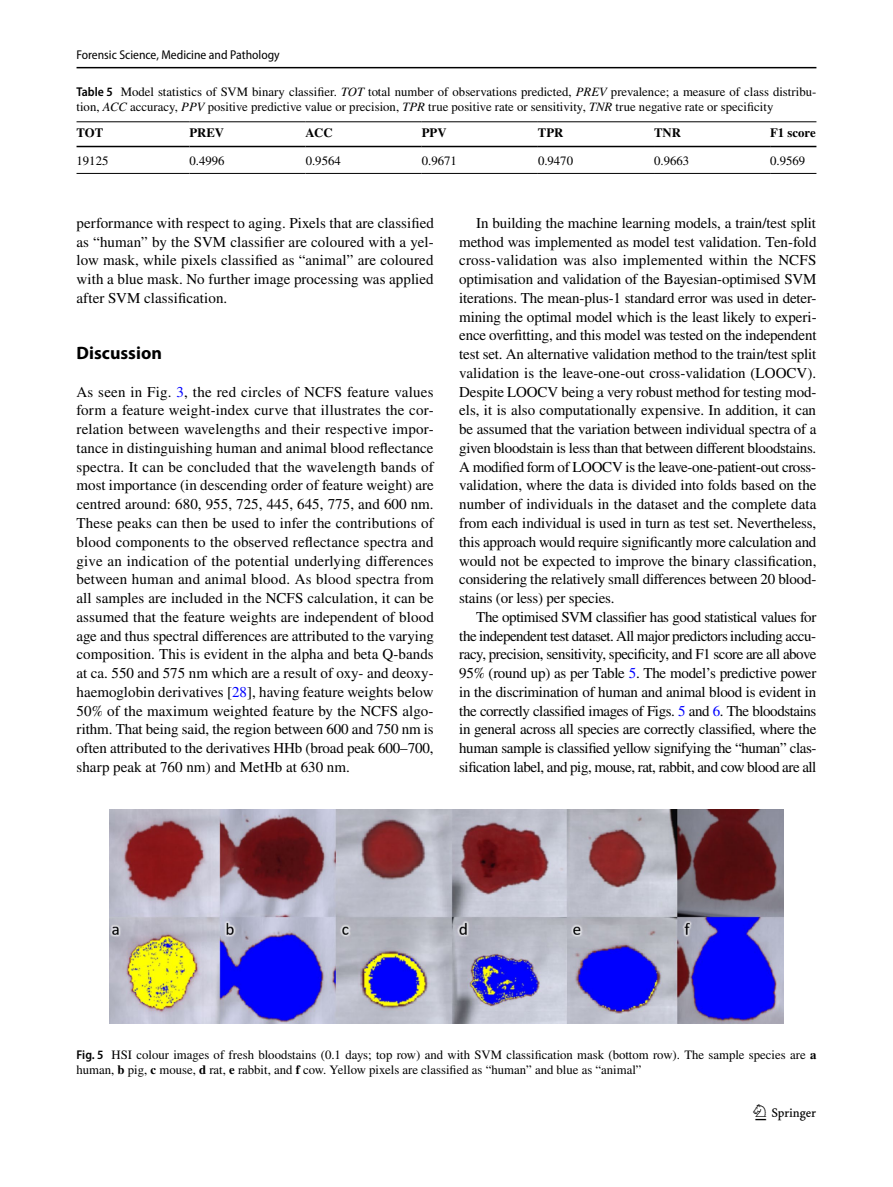
<style>
.page{position:relative;width:893px;height:1187px;background:#fff}
.page>*{position:absolute;margin:0;border:0;box-sizing:border-box;transform-origin:0 0}
.t1{font:22.5px "Springnew Regular 3";color:#000}
.t2{font:700 18px "Myriad Pro";color:#000}
.t3{font:15px/18.8px "STIX";letter-spacing:-.01em;color:#000;text-align:justify}
.t4{font:12.75px/15px "STIX";color:#000}
.t5{font:semi-condensed 12.75px "Myriad Pro";color:#000}
.t6{font:700 12.75px "STIX";color:#000}
.s1{font-family:"Myriad Pro";font-weight:600;font-stretch:semi-condensed}
.s2{font-style:italic}
.s3{color:#00f}
.s4{font-weight:700}
</style>
<div class="page">
<hr style="left:77px;top:67px;width:739px;height:1px;background:#000">
<hr style="left:77px;top:121px;width:112px;height:1px;background:#000">
<hr style="left:77px;top:146px;width:112px;height:1px;background:#000">
<hr style="left:189px;top:121px;width:117px;height:1px;background:#000">
<hr style="left:189px;top:146px;width:117px;height:1px;background:#000">
<hr style="left:306px;top:121px;width:116px;height:1px;background:#000">
<hr style="left:306px;top:146px;width:116px;height:1px;background:#000">
<hr style="left:422px;top:121px;width:116px;height:1px;background:#000">
<hr style="left:422px;top:146px;width:116px;height:1px;background:#000">
<hr style="left:538px;top:121px;width:116px;height:1px;background:#000">
<hr style="left:538px;top:146px;width:116px;height:1px;background:#000">
<hr style="left:654px;top:121px;width:116px;height:1px;background:#000">
<hr style="left:654px;top:146px;width:116px;height:1px;background:#000">
<hr style="left:770px;top:121px;width:46px;height:1px;background:#000">
<hr style="left:770px;top:146px;width:46px;height:1px;background:#000">
<hr style="left:77px;top:173px;width:112px;height:1px;background:#000">
<hr style="left:189px;top:173px;width:117px;height:1px;background:#000">
<hr style="left:306px;top:173px;width:116px;height:1px;background:#000">
<hr style="left:422px;top:173px;width:116px;height:1px;background:#000">
<hr style="left:538px;top:173px;width:116px;height:1px;background:#000">
<hr style="left:654px;top:173px;width:116px;height:1px;background:#000">
<hr style="left:770px;top:173px;width:46px;height:1px;background:#000">
<img style="left:109px;top:809px;width:675px;height:214px">
<p class="t5" style="left:77px;top:48px;width:205px">Forensic Science, Medicine and Pathology</p>
<p class="t4" style="left:77px;top:85px;width:741px"><span class="s1">Table 5</span> Model statistics of SVM binary classifier. <span class="s2">TOT</span> total number of observations predicted, <span class="s2">PREV</span> prevalence; a measure of class distribu&shy;tion, <span class="s2">ACC</span> accuracy, <span class="s2">PPV</span> positive predictive value or precision, <span class="s2">TPR</span> true positive rate or sensitivity, <span class="s2">TNR</span> true negative rate or specificity</p>
<p class="t6" style="left:77px;top:125px;width:28px">TOT</p>
<p class="t6" style="left:189px;top:125px;width:36px">PREV</p>
<p class="t6" style="left:306px;top:125px;width:28px">ACC</p>
<p class="t6" style="left:422px;top:125px;width:26px">PPV</p>
<p class="t6" style="left:538px;top:125px;width:27px">TPR</p>
<p class="t6" style="left:654px;top:125px;width:28px">TNR</p>
<p class="t6" style="left:770px;top:125px;width:47px">F1 score</p>
<p class="t4" style="left:77px;top:154px;width:33px">19125</p>
<p class="t4" style="left:190px;top:154px;width:37px">0.4996</p>
<p class="t4" style="left:306px;top:154px;width:37px">0.9564</p>
<p class="t4" style="left:422px;top:154px;width:37px">0.9671</p>
<p class="t4" style="left:538px;top:154px;width:37px">0.9470</p>
<p class="t4" style="left:654px;top:154px;width:37px">0.9663</p>
<p class="t4" style="left:770px;top:154px;width:37px">0.9569</p>
<p class="t3" style="left:77px;top:214px;width:359px">performance with respect to aging. Pixels that are classified as “human” by the SVM classifier are coloured with a yel&shy;low mask, while pixels classified as “animal” are coloured with a blue mask. No further image processing was applied after SVM classification.</p>
<p class="t2" style="left:77px;top:341px;width:87px">Discussion</p>
<p class="t3" style="left:77px;top:383px;width:359px">As seen in Fig. <span class="s3">3</span>, the red circles of NCFS feature values form a feature weight-index curve that illustrates the cor&shy;relation between wavelengths and their respective impor&shy;tance in distinguishing human and animal blood reflectance spectra. It can be concluded that the wavelength bands of most importance (in descending order of feature weight) are centred around: 680, 955, 725, 445, 645, 775, and 600 nm.<br>These peaks can then be used to infer the contributions of blood components to the observed reflectance spectra and give an indication of the potential underlying differences between human and animal blood. As blood spectra from all samples are included in the NCFS calculation, it can be assumed that the feature weights are independent of blood age and thus spectral differences are attributed to the varying composition. This is evident in the alpha and beta Q-bands at ca. 550 and 575 nm which are a result of oxy- and deoxy&shy;haemoglobin derivatives [<span class="s3">28</span>], having feature weights below 50% of the maximum weighted feature by the NCFS algo&shy;rithm. That being said, the region between 600 and 750 nm is often attributed to the derivatives HHb (broad peak 600–700, sharp peak at 760 nm) and MetHb at 630 nm.</p>
<p class="t3" style="left:459px;top:214px;width:359px;text-indent:17px">In building the machine learning models, a train/test split method was implemented as model test validation. Ten-fold cross-validation was also implemented within the NCFS optimisation and validation of the Bayesian-optimised SVM iterations. The mean-plus-1 standard error was used in deter&shy;mining the optimal model which is the least likely to experi&shy;ence overfitting, and this model was tested on the independent test set. An alternative validation method to the train/test split validation is the leave-one-out cross-validation (LOOCV).<br>Despite LOOCV being a very robust method for testing mod&shy;els, it is also computationally expensive. In addition, it can be assumed that the variation between individual spectra of a given bloodstain is less than that between different bloodstains.<br>A modified form of LOOCV is the leave-one-patient-out cross&shy;validation, where the data is divided into folds based on the number of individuals in the dataset and the complete data from each individual is used in turn as test set. Nevertheless, this approach would require significantly more calculation and would not be expected to improve the binary classification, considering the relatively small differences between 20 blood&shy;stains (or less) per species.</p>
<p class="t3" style="left:459px;top:608px;width:359px;text-indent:17px">The optimised SVM classifier has good statistical values for the independent test dataset. All major predictors including accu&shy;racy, precision, sensitivity, specificity, and F1 score are all above 95% (round up) as per Table <span class="s3">5</span>. The model’s predictive power in the discrimination of human and animal blood is evident in the correctly classified images of Figs. <span class="s3">5</span> and <span class="s3">6</span>. The bloodstains in general across all species are correctly classified, where the human sample is classified yellow signifying the “human” clas&shy;sification label, and pig, mouse, rat, rabbit, and cow blood are all</p>
<p class="t4" style="left:77px;top:1047px;width:741px"><span class="s1">Fig. 5</span> HSI colour images of fresh bloodstains (0.1 days; top row) and with SVM classification mask (bottom row). The sample species are <span class="s4">a </span>human, <span class="s4">b</span> pig, <span class="s4">c</span> mouse, <span class="s4">d</span> rat, <span class="s4">e</span> rabbit, and <span class="s4">f</span> cow. Yellow pixels are classified as “human” and blue as “animal”</p>
<h1 class="t1" style="left:755px;top:1104px;width:62px">1 3</h1>
</div>
